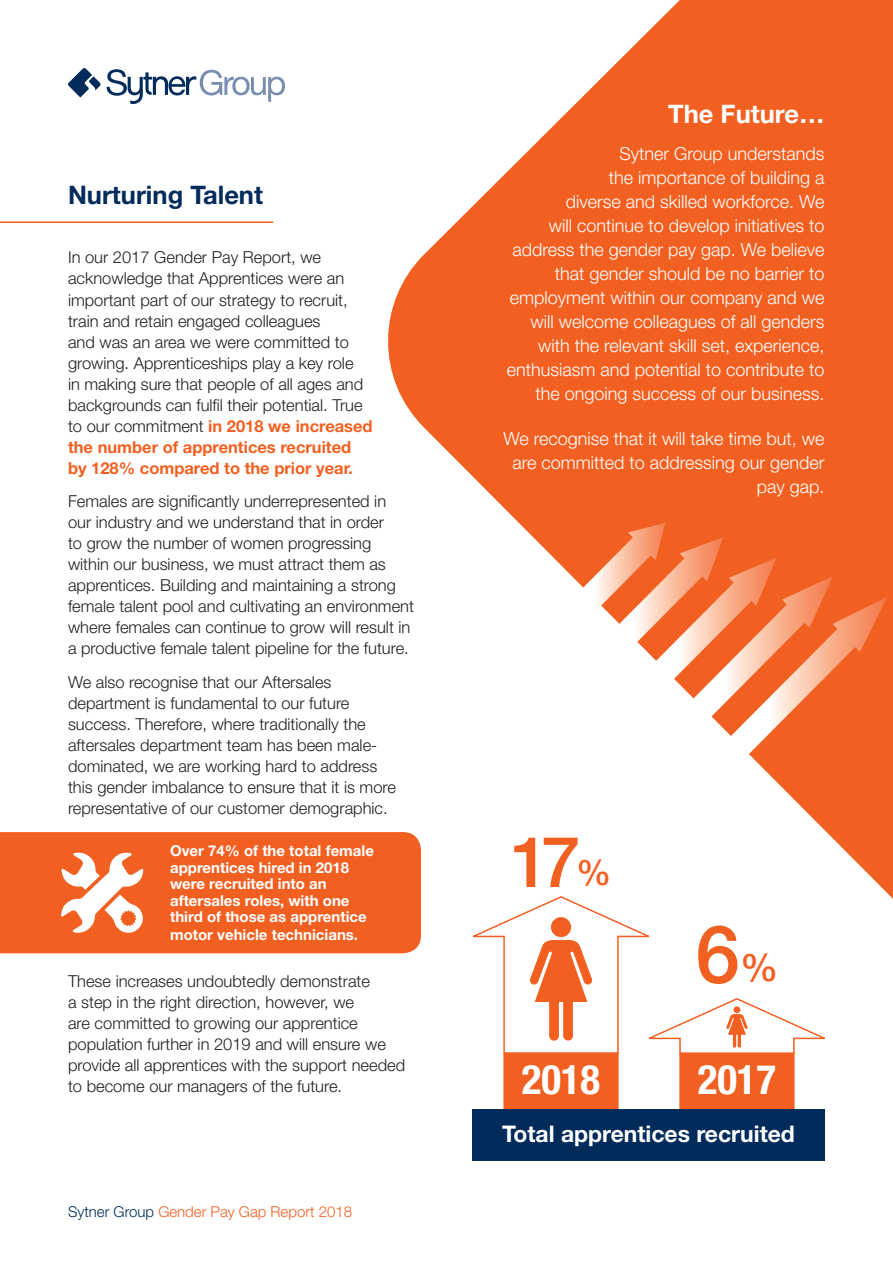
<style>
.page{position:relative;width:893px;height:1263px;background:#fff}
.page>*{position:absolute;margin:0;border:0;box-sizing:border-box;transform-origin:0 0}
.t1{font:500 80.25px "Helvetica Neue";color:#f26021}
.t2{font:500 70.5px "Helvetica Neue";color:#f26021}
.t3{font:700 condensed 40.8px "Helvetica Neue";color:#fff}
.t4{font:700 25.5px "Helvetica Neue";color:#002b5b}
.t5{font:700 25.5px "Helvetica Neue";color:#fff}
.t6{font:700 22.95px "Helvetica Neue";color:#fff}
.t7{font:300 18px/24px "Helvetica Neue";color:#fff;text-align:right}
.t8{font:300 16.5px/21px "Helvetica Neue";color:#231f20}
.t9{font:700 15px/16.5px "Helvetica Neue";color:#fff}
.t10{font:300 15px "Helvetica Neue";color:#f26021}
.s1{font-weight:700;color:#f26021}
.s2{color:#002b5b}
.s3{font-size:35.25px}
.s4{font-size:38.25px}
</style>
<div class="page">
<div style="left:0;top:832px;width:421px;height:121px;background:#f26021"></div>
<svg style="left:376px;top:0;width:517px;height:916px;fill:#f26021"></svg>
<hr style="left:0;top:221px;width:273px;height:2px;background:#f26021">
<div style="left:504px;top:1053px;width:114px;height:56px;background:#f26021"></div>
<div style="left:503px;top:1053px;width:116px;height:57px;border:2px solid #f26021"></div>
<div style="left:680px;top:1053px;width:114px;height:56px;background:#f26021"></div>
<svg style="left:564px;top:523px;width:323px;height:246px"></svg>
<svg style="left:68px;top:68px;width:33px;height:30px"></svg>
<svg style="left:107px;top:69px;width:178px;height:35px"></svg>
<div style="left:472px;top:1109px;width:353px;height:51px;background:#002b5b"></div>
<svg style="left:61px;top:852px;width:82px;height:81px"></svg>
<svg style="left:466px;top:895px;width:361px;height:160px"></svg>
<p class="t4" style="left:68px;top:179px;width:197px">Nurturing Talent</p>
<p class="t8" style="left:68px;top:247px;width:306px">In our 2017 Gender Pay Report, we acknowledge that Apprentices were an important part of our strategy to recruit, train and retain engaged colleagues<br>and was an area we were committed to growing. Apprenticeships play a key role<br>in making sure that people of all ages and backgrounds can fulfil their potential. True to our commitment <span class="s1">in 2018 we increased the number of apprentices recruited by 128% compared to the prior year.</span></p>
<p class="t8" style="left:68px;top:491px;width:347px">Females are significantly underrepresented in<br>our industry and we understand that in order<br>to grow the number of women progressing within our business, we must attract them as apprentices. Building and maintaining a strong female talent pool and cultivating an environment where females can continue to grow will result in a productive female talent pipeline for the future.</p>
<p class="t8" style="left:68px;top:671px;width:329px">We also recognise that our Aftersales department is fundamental to our future success. Therefore, where traditionally the aftersales department team has been male&shy;dominated, we are working hard to address this gender imbalance to ensure that it is more representative of our customer demographic.</p>
<p class="t9" style="left:170px;top:842px;width:205px">Over 74% of the total female apprentices hired in 2018 were recruited into an aftersales roles, with one third of those as apprentice</p>
<p class="t9" style="left:170px;top:926px;width:190px">motor vehicle technicians.</p>
<p class="t8" style="left:68px;top:970px;width:339px">These increases undoubtedly demonstrate<br>a step in the right direction, however, we<br>are committed to growing our apprentice population further in 2019 and will ensure we provide all apprentices with the support needed to become our managers of the future.</p>
<p class="t10" style="left:68px;top:1202px;width:286px"><span class="s2">Sytner Group</span> Gender Pay Gap Report 2018</p>
<p class="t5" style="left:668px;top:98px;width:158px">The Future…</p>
<p class="t7" style="left:507px;top:141px;width:319px">Sytner Group understands<br>the importance of building a<br>diverse and skilled workforce. We<br>will continue to develop initiatives to address the gender pay gap. We believe that gender should be no barrier to employment within our company and we will welcome colleagues of all genders with the relevant skill set, experience, enthusiasm and potential to contribute to the ongoing success of our business.</p>
<p class="t7" style="left:503px;top:426px;width:323px">We recognise that it will take time but, we are committed to addressing our gender pay gap.</p>
<p class="t2" style="left:510px;top:820px;width:102px">17<span class="s3">%</span></p>
<p class="t1" style="left:695px;top:906px;width:84px">6<span class="s4">%</span></p>
<p class="t3" style="left:522px;top:1055px;width:80px">2018</p>
<p class="t3" style="left:698px;top:1055px;width:80px">2017</p>
<p class="t6" style="left:502px;top:1119px;width:294px">Total apprentices recruited</p>
</div>
